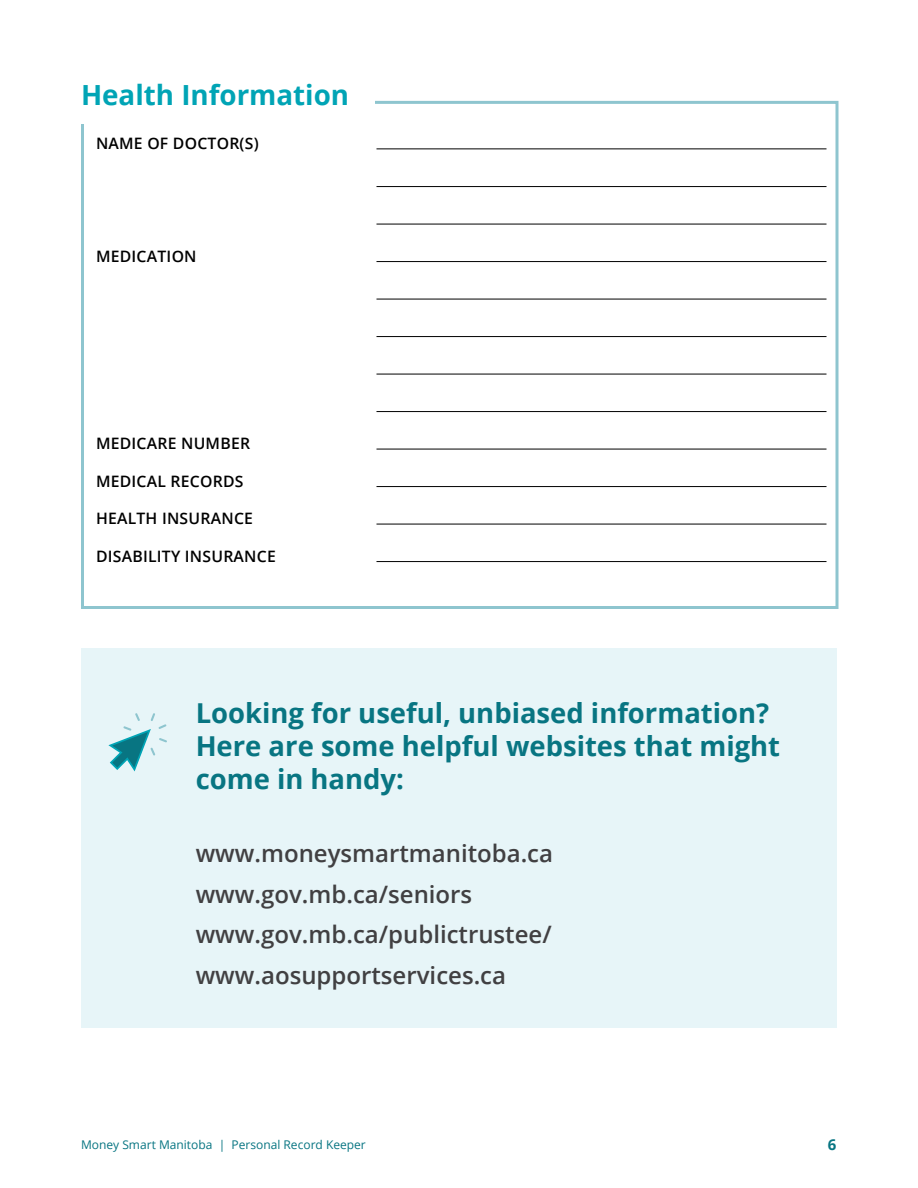
<style>
.page{position:relative;width:918px;height:1188px;background:#fff}
.page>*{position:absolute;margin:0;border:0;box-sizing:border-box;transform-origin:0 0}
.t1{font:700 27.75px "Open Sans";color:#00a4b5}
.t2{font:700 27.45px/33px "Open Sans";color:#087582}
.t3{font:600 24px/40.5px "Open Sans";color:#414042}
.t4{font:600 15.75px "Open Sans";letter-spacing:.015em;color:#000}
.t5{font:700 15px "Open Sans";color:#087582}
.t6{font:12px "Open Sans";color:#087582}
</style>
<div class="page">
<div style="left:81px;top:648px;width:755px;height:380px;background:#e7f5f8"></div>
<svg style="left:108px;top:713px;width:59px;height:58px"></svg>
<hr style="left:376px;top:186px;width:450px;height:1px;background:#000">
<hr style="left:376px;top:224px;width:450px;height:1px;background:#000">
<hr style="left:376px;top:261px;width:450px;height:1px;background:#000">
<hr style="left:376px;top:299px;width:450px;height:1px;background:#000">
<hr style="left:376px;top:336px;width:450px;height:1px;background:#000">
<hr style="left:376px;top:374px;width:450px;height:1px;background:#000">
<hr style="left:376px;top:148px;width:450px;height:1px;background:#000">
<hr style="left:376px;top:411px;width:450px;height:1px;background:#000">
<hr style="left:376px;top:449px;width:450px;height:1px;background:#000">
<hr style="left:376px;top:486px;width:450px;height:1px;background:#000">
<hr style="left:376px;top:524px;width:450px;height:1px;background:#000">
<hr style="left:376px;top:561px;width:450px;height:1px;background:#000">
<div style="left:81px;top:101px;width:757px;height:508px;border:3px solid #8ec5cf"></div>
<div style="left:81px;top:84px;width:293px;height:40px;background:#fff"></div>
<p class="t1" style="left:81px;top:76px;width:270px">Health Information</p>
<p class="t4" style="left:96px;top:132px;width:164px">NAME OF DOCTOR(S)</p>
<p class="t4" style="left:96px;top:245px;width:102px">MEDICATION</p>
<p class="t4" style="left:96px;top:433px;width:156px">MEDICARE NUMBER</p>
<p class="t4" style="left:96px;top:470px;width:149px">MEDICAL RECORDS</p>
<p class="t4" style="left:96px;top:508px;width:159px">HEALTH INSURANCE</p>
<p class="t4" style="left:96px;top:545px;width:181px">DISABILITY INSURANCE</p>
<p class="t2" style="left:196px;top:696px;width:586px">Looking for useful, unbiased information?<br>Here are some helpful websites that might come in handy:</p>
<p class="t3" style="left:196px;top:833px;width:359px">www.moneysmartmanitoba.ca www.gov.mb.ca/seniors www.gov.mb.ca/publictrustee/ www.aosupportservices.ca</p>
<p class="t6" style="left:81px;top:1136px;width:286px">Money Smart Manitoba | Personal Record Keeper</p>
<p class="t5" style="left:828px;top:1134px;width:10px">6</p>
</div>
